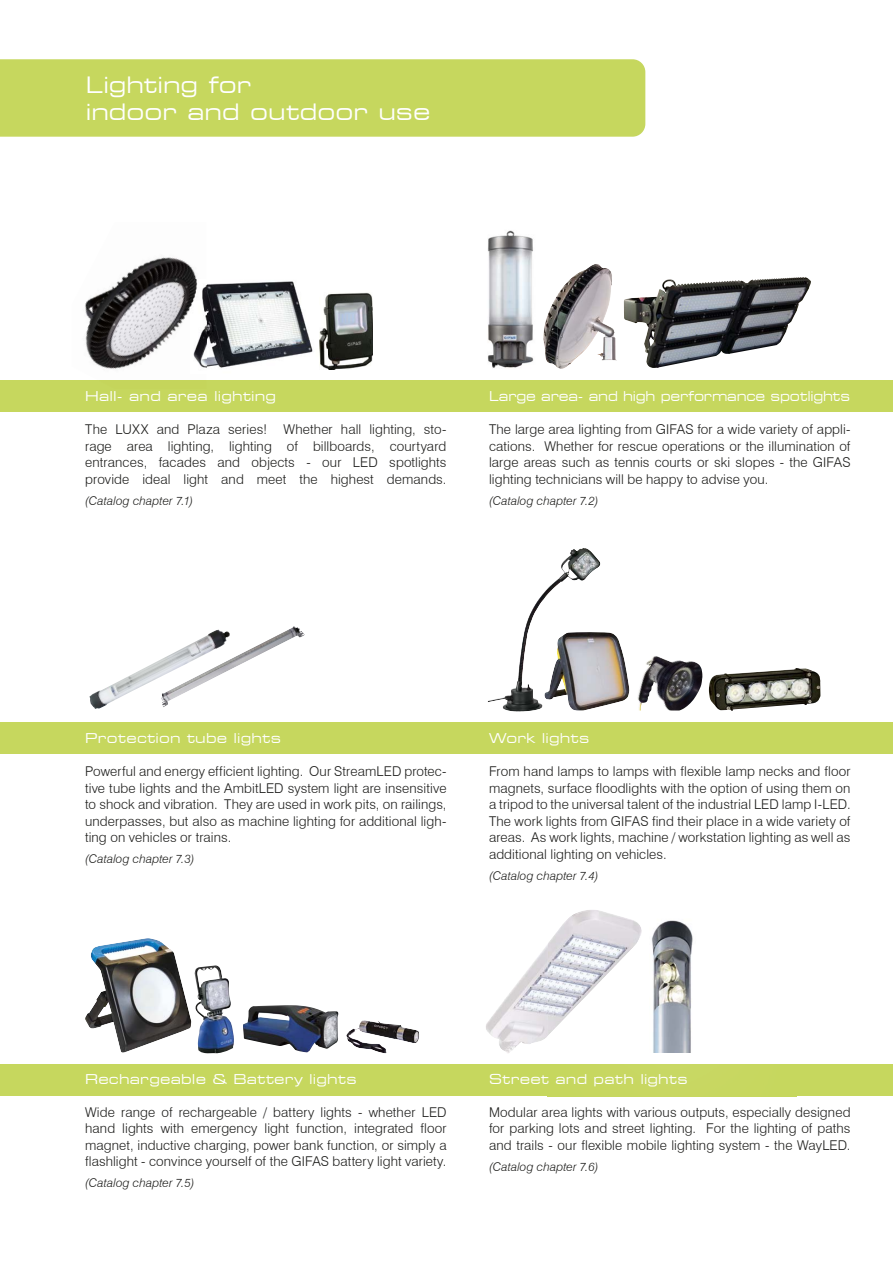
<style>
.page{position:relative;width:893px;height:1263px;background:#fff}
.page>*{position:absolute;margin:0;border:0;box-sizing:border-box;transform-origin:0 0}
.t1{font:expanded 22.5px/27px "Square 721 BT";color:#fff}
.t2{font:300 13.5px/16.5px "Swiss 721 BT";letter-spacing:.01em;color:#1d1d1b;text-align:justify}
.t3{font:expanded 13.5px "Square 721 BT";letter-spacing:.015em;color:#fff}
.t4{font:expanded 13.5px "Square 721 BT";letter-spacing:-.01em;color:#fff;scale:.94 1}
.t5{font:italic 300 12px "Swiss 721 BT";letter-spacing:.01em;color:#1d1d1b}
</style>
<div class="page">
<div style="left:0;top:380px;width:893px;height:32px;background:#c6d75e"></div>
<div style="left:0;top:722px;width:893px;height:32px;background:#c6d75e"></div>
<div style="left:0;top:1064px;width:893px;height:32px;background:#c6d75e"></div>
<div style="left:0;top:59px;width:645px;height:78px;background:#c6d75e"></div>
<img style="left:85px;top:257px;width:112px;height:112px">
<img style="left:652px;top:920px;width:41px;height:133px">
<img style="left:191px;top:280px;width:129px;height:89px">
<img style="left:320px;top:292px;width:53px;height:77px">
<img style="left:488px;top:230px;width:46px;height:138px">
<img style="left:624px;top:277px;width:187px;height:91px">
<img style="left:558px;top:264px;width:59px;height:105px">
<img style="left:543px;top:295px;width:15px;height:73px">
<img style="left:90px;top:659px;width:71px;height:50px">
<img style="left:161px;top:626px;width:144px;height:81px">
<img style="left:709px;top:668px;width:112px;height:43px">
<img style="left:544px;top:632px;width:85px;height:79px">
<img style="left:637px;top:656px;width:65px;height:55px">
<img style="left:243px;top:1005px;width:96px;height:47px">
<img style="left:346px;top:1020px;width:38px;height:33px">
<img style="left:194px;top:965px;width:40px;height:88px">
<img style="left:85px;top:938px;width:106px;height:115px">
<img style="left:486px;top:944px;width:62px;height:109px">
<img style="left:548px;top:910px;width:94px;height:125px">
<h1 class="t1" style="left:86px;top:71px;width:346px">Lighting for<br>indoor and outdoor use</h1>
<p class="t3" style="left:85px;top:388px;width:192px">Hall- and area lighting</p>
<p class="t2" style="left:85px;top:421px;width:363px">The LUXX and Plaza series! Whether hall lighting, sto&shy;rage area lighting, lighting of billboards, courtyard entrances, facades and objects - our LED spotlights provide ideal light and meet the highest demands.</p>
<p class="t5" style="left:85px;top:493px;width:110px">(Catalog chapter 7.1)</p>
<p class="t4" style="left:489px;top:388px;width:386px">Large area- and high performance spotlights</p>
<p class="t2" style="left:489px;top:421px;width:363px">The large area lighting from GIFAS for a wide variety of appli&shy;cations. Whether for rescue operations or the illumination of large areas such as tennis courts or ski slopes - the GIFAS lighting technicians will be happy to advise you.</p>
<p class="t5" style="left:489px;top:493px;width:111px">(Catalog chapter 7.2)</p>
<p class="t3" style="left:85px;top:731px;width:198px">Protection tube lights</p>
<p class="t2" style="left:85px;top:763px;width:363px">Powerful and energy efficient lighting. Our StreamLED protec&shy;tive tube lights and the AmbitLED system light are insensitive to shock and vibration. They are used in work pits, on railings, underpasses, but also as machine lighting for additional ligh&shy;ting on vehicles or trains.</p>
<p class="t5" style="left:85px;top:852px;width:111px">(Catalog chapter 7.3)</p>
<p class="t3" style="left:489px;top:731px;width:102px">Work lights</p>
<p class="t2" style="left:489px;top:763px;width:363px">From hand lamps to lamps with flexible lamp necks and floor magnets, surface floodlights with the option of using them on a tripod to the universal talent of the industrial LED lamp I-LED.<br>The work lights from GIFAS find their place in a wide variety of areas. As work lights, machine / workstation lighting as well as additional lighting on vehicles.</p>
<p class="t5" style="left:489px;top:868px;width:111px">(Catalog chapter 7.4)</p>
<p class="t3" style="left:85px;top:1071px;width:273px">Rechargeable &amp; Battery lights</p>
<p class="t2" style="left:85px;top:1104px;width:363px">Wide range of rechargeable / battery lights - whether LED hand lights with emergency light function, integrated floor magnet, inductive charging, power bank function, or simply a flashlight - convince yourself of the GIFAS battery light variety.</p>
<p class="t5" style="left:85px;top:1176px;width:111px">(Catalog chapter 7.5)</p>
<p class="t3" style="left:489px;top:1071px;width:200px">Street and path lights</p>
<p class="t2" style="left:489px;top:1104px;width:363px">Modular area lights with various outputs, especially designed for parking lots and street lighting. For the lighting of paths and trails - our flexible mobile lighting system - the WayLED.</p>
<p class="t5" style="left:489px;top:1159px;width:111px">(Catalog chapter 7.6)</p>
</div>
